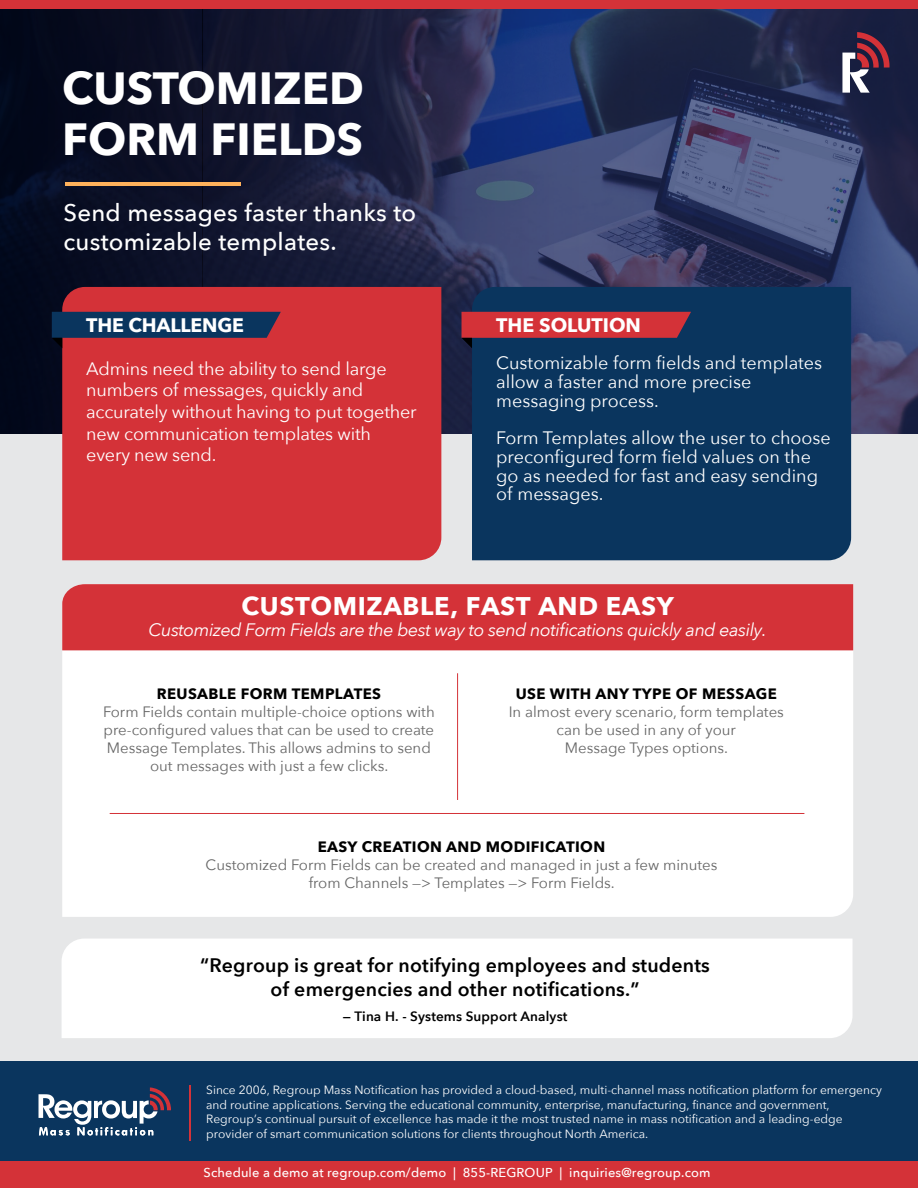
<style>
.page{position:relative;width:918px;height:1188px;background:#fff}
.page>*{position:absolute;margin:0;border:0;box-sizing:border-box;transform-origin:0 0}
.t1{font:700 45px/51px "Avenir Next";color:#fff}
.t2{font:700 25.5px "Avenir Next";letter-spacing:.025em;color:#fff}
.t3{font:500 24px/28.8px "Avenir Next";letter-spacing:.01em;color:#fff}
.t4{font:600 19.5px/23.4px "Avenir Next";letter-spacing:.01em;color:#000;text-align:center}
.t5{font:700 19.5px "Avenir Next";letter-spacing:-.01em;color:#fff}
.t6{font:18px/18.8px "Avenir Next";color:#fff}
.t7{font:italic 18px "Avenir Next";letter-spacing:-.025em;color:#fff}
.t8{font:15px/18px "Avenir Next";color:#666;text-align:center}
.t9{font:700 15px "Avenir Next";letter-spacing:.025em;color:#000}
.t10{font:600 13.5px "Avenir Next";letter-spacing:.01em;color:#000}
.t11{font:500 12.9px "Avenir Next";letter-spacing:.01em;color:#fff}
.t12{font:12px/14.4px "Avenir Next";color:#fff}
</style>
<div class="page">
<img style="left:633px;top:8px;width:285px;height:426px">
<svg style="left:0;top:8px;width:633px;height:426px;background:#1a2040"></svg>
<div style="left:0;top:434px;width:918px;height:627px;background:#e6e7e8"></div>
<div style="left:62px;top:650px;width:791px;height:267px;background:#fff"></div>
<div style="left:62px;top:584px;width:791px;height:66px;background:#d43238"></div>
<hr style="left:457px;top:673px;width:1px;height:127px;background:#d43238">
<hr style="left:110px;top:813px;width:694px;height:1px;background:#d43238">
<div style="left:0;top:0;width:918px;height:8px;background:#d43238"></div>
<hr style="left:65px;top:182px;width:176px;height:4px;background:#ffb25b">
<div style="left:472px;top:287px;width:379px;height:273px;background:#0a355e"></div>
<div style="left:62px;top:287px;width:379px;height:273px;background:#d43238"></div>
<svg style="left:52px;top:312px;width:229px;height:36px;background:#453351"></svg>
<svg style="left:462px;top:312px;width:229px;height:36px;background:#963242"></svg>
<svg style="left:842px;top:32px;width:48px;height:61px"></svg>
<div style="left:62px;top:939px;width:791px;height:99px;background:#fff"></div>
<div style="left:0;top:1061px;width:918px;height:127px;background:#0a355e"></div>
<div style="left:0;top:1162px;width:918px;height:26px;background:#d43238"></div>
<svg style="left:39px;top:1087px;width:132px;height:48px"></svg>
<hr style="left:189px;top:1085px;width:2px;height:56px;background:#d43238">
<h1 class="t1" style="left:62px;top:62px;width:303px">CUSTOMIZED<br>FORM FIELDS</h1>
<h3 class="t3" style="left:64px;top:197px;width:354px">Send messages faster thanks to customizable templates.</h3>
<h3 class="t5" style="left:86px;top:308px;width:159px">THE CHALLENGE</h3>
<h3 class="t6" style="left:86px;top:357px;width:332px;line-height:21.6px">Admins need the ability to send large numbers of messages, quickly and accurately without having to put together new communication templates with every new send.</h3>
<h3 class="t5" style="left:496px;top:308px;width:146px">THE SOLUTION</h3>
<h3 class="t6" style="left:496px;top:353px;width:327px">Customizable form fields and templates allow a faster and more precise messaging process.</h3>
<h3 class="t6" style="left:496px;top:428px;width:336px">Form Templates allow the user to choose preconfigured form field values on the go as needed for fast and easy sending of messages.</h3>
<h2 class="t2" style="left:242px;top:584px;width:434px">CUSTOMIZABLE, FAST AND EASY</h2>
<h3 class="t7" style="left:149px;top:615px;width:620px">Customized Form Fields are the best way to send notifications quickly and easily.</h3>
<p class="t9" style="left:157px;top:681px;width:226px">REUSABLE FORM TEMPLATES</p>
<p class="t8" style="left:103px;top:702px;width:333px">Form Fields contain multiple-choice options with pre-configured values that can be used to create Message Templates. This allows admins to send out messages with just a few clicks.</p>
<p class="t9" style="left:516px;top:681px;width:263px">USE WITH ANY TYPE OF MESSAGE</p>
<p class="t8" style="left:509px;top:702px;width:277px">In almost every scenario, form templates can be used in any of your<br>Message Types options.</p>
<p class="t9" style="left:318px;top:834px;width:289px">EASY CREATION AND MODIFICATION</p>
<p class="t8" style="left:206px;top:855px;width:513px">Customized Form Fields can be created and managed in just a few minutes from Channels —&gt; Templates —&gt; Form Fields.</p>
<h3 class="t4" style="left:200px;top:953px;width:511px">“Regroup is great for notifying employees and students of emergencies and other notifications.”</h3>
<p class="t10" style="left:343px;top:1005px;width:226px">— Tina H. - Systems Support Analyst</p>
<p class="t12" style="left:206px;top:1083px;width:677px">Since 2006, Regroup Mass Notification has provided a cloud-based, multi-channel mass notification platform for emergency and routine applications. Serving the educational community, enterprise, manufacturing, finance and government, Regroup’s continual pursuit of excellence has made it the most trusted name in mass notification and a leading-edge provider of smart communication solutions for clients throughout North America.</p>
<p class="t11" style="left:204px;top:1161px;width:509px">Schedule a demo at regroup.com/demo | 855-REGROUP | inquiries@regroup.com</p>
</div>
